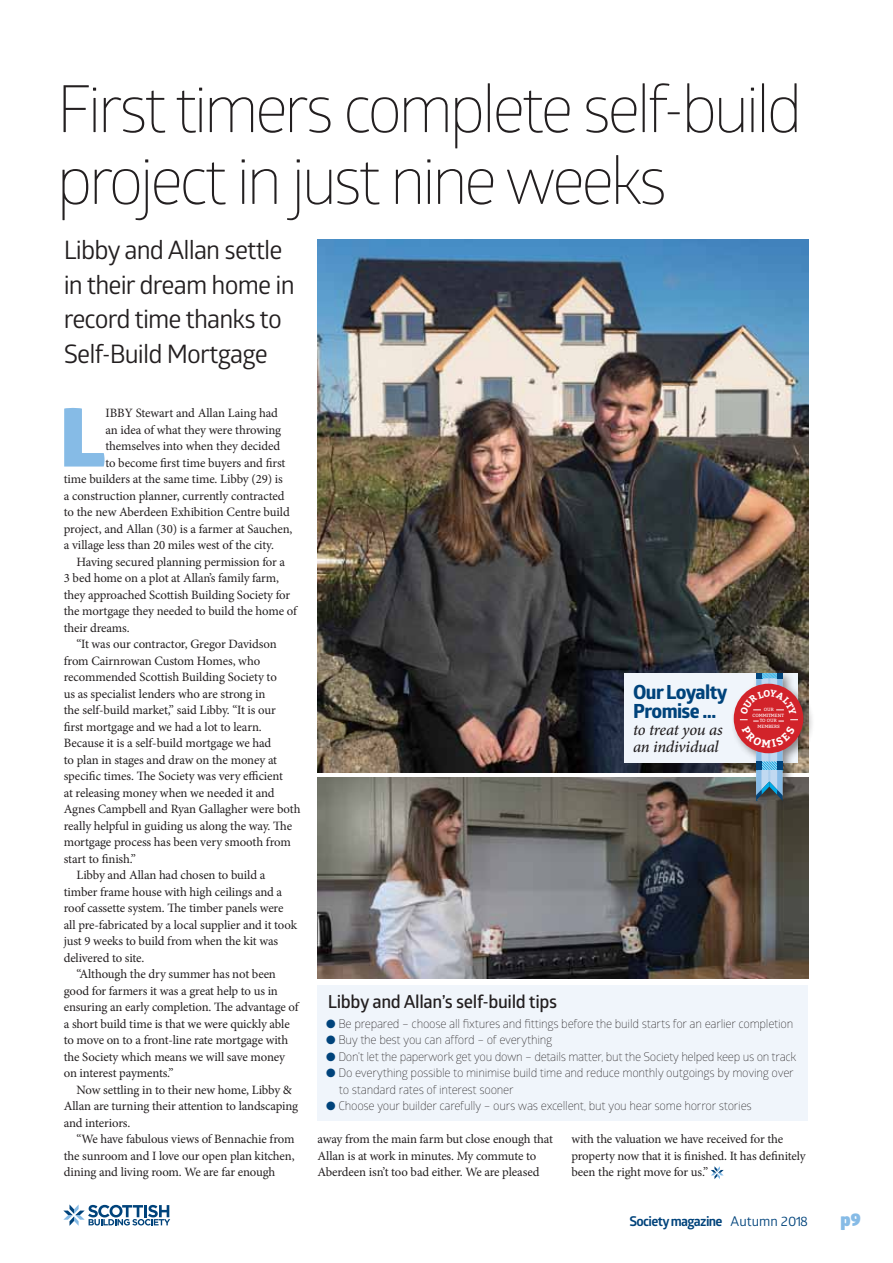
<style>
.page{position:relative;width:893px;height:1263px;background:#fff}
.page>*{position:absolute;margin:0;border:0;box-sizing:border-box;transform-origin:0 0}
.t1{font:900 81.45px "Glober";color:#86bbe6}
.t2{font:300 65.1px/71.8px "Glober";letter-spacing:-.06em;color:#231f20}
.t3{font:25.5px/34.5px "Glober";letter-spacing:-.035em;color:#231f20}
.t4{font:700 19.5px/19.5px "Globerx";letter-spacing:-.03em;color:#00437b}
.t5{font:600 18px "Glober";letter-spacing:-.02em;color:#231f20}
.t6{font:900 18px "Glober";color:#86bbe6}
.t7{font:italic 500 16.5px/16.6px "Minion Pro";letter-spacing:-.02em;color:#231f20}
.t8{font:700 13.5px "Glober";letter-spacing:-.05em;color:#00437b}
.t9{font:12.75px/16.5px "Minion Pro";letter-spacing:-.01em;color:#231f20}
.t10{font:300 12px/16.5px "Glober";letter-spacing:-.02em;color:#231f20}
.t11{font:4.5px/5.6px "Bitter";color:#fff;text-align:center}
.s1{color:#00437b}
.s2{font-weight:400}
</style>
<div class="page">
<svg style="left:63px;top:1204px;width:107px;height:22px"></svg>
<img style="left:317px;top:240px;width:491px;height:533px">
<svg style="left:711px;top:1166px;width:13px;height:13px"></svg>
<div style="left:317px;top:986px;width:491px;height:135px;background:#f0f5fb"></div>
<img style="left:317px;top:777px;width:491px;height:201px">
<div style="left:624px;top:673px;width:173px;height:90px;background:#f0f5fb"></div>
<div style="left:730px;top:669px;width:86px;height:142px;background:#231f20;opacity:.5"></div>
<div style="left:734px;top:684px;width:69px;height:69px;background:#d2232a;border-radius:50%"></div>
<svg style="left:740px;top:673px;width:58px;height:127px"></svg>
<h2 class="t2" style="left:57px;top:70px;width:747px">First timers complete self-build project in just nine weeks</h2>
<h3 class="t3" style="left:64px;top:232px;width:232px">Libby and Allan settle in their dream home in record time thanks to<br>Self-Build Mortgage</h3>
<h1 class="t1" style="left:60px;top:375px;width:46px">L</h1>
<p class="t9" style="left:105px;top:405px;width:8px">ibby</p>
<p class="t9" style="left:136px;top:405px;width:144px">Stewart and Allan Laing had</p>
<p class="t9" style="left:105px;top:421px;width:177px">an idea of what they were throwing</p>
<p class="t9" style="left:105px;top:438px;width:176px">themselves into when they decided</p>
<p class="t9" style="left:105px;top:454px;width:182px">to become first time buyers and first</p>
<p class="t9" style="left:64px;top:471px;width:221px">time builders at the same time. Libby (29) is</p>
<p class="t9" style="left:64px;top:487px;width:222px">a construction planner, currently contracted</p>
<p class="t9" style="left:64px;top:504px;width:227px">to the new Aberdeen Exhibition Centre build</p>
<p class="t9" style="left:64px;top:520px;width:230px">project, and Allan (30) is a farmer at Sauchen,</p>
<p class="t9" style="left:64px;top:537px;width:212px">a village less than 20 miles west of the city.</p>
<p class="t9" style="left:77px;top:553px;width:210px">Having secured planning permission for a</p>
<p class="t9" style="left:64px;top:570px;width:217px">3 bed home on a plot at Allan’s family farm,</p>
<p class="t9" style="left:64px;top:586px;width:228px">they approached Scottish Building Society for</p>
<p class="t9" style="left:64px;top:603px;width:234px">the mortgage they needed to build the home of</p>
<p class="t9" style="left:64px;top:619px;width:67px">their dreams.</p>
<p class="t9" style="left:77px;top:636px;width:202px">“It was our contractor, Gregor Davidson</p>
<p class="t9" style="left:64px;top:652px;width:198px">from Cairnrowan Custom Homes, who</p>
<p class="t9" style="left:64px;top:669px;width:215px">recommended Scottish Building Society to</p>
<p class="t9" style="left:64px;top:685px;width:203px">us as specialist lenders who are strong in</p>
<p class="t9" style="left:64px;top:702px;width:214px">the self-build market,” said Libby. “It is our</p>
<p class="t9" style="left:64px;top:718px;width:200px">first mortgage and we had a lot to learn.</p>
<p class="t9" style="left:64px;top:735px;width:209px">Because it is a self-build mortgage we had</p>
<p class="t9" style="left:64px;top:751px;width:215px">to plan in stages and draw on the money at</p>
<p class="t9" style="left:64px;top:768px;width:221px">specific times. The Society was very efficient</p>
<p class="t9" style="left:64px;top:784px;width:212px">at releasing money when we needed it and</p>
<p class="t9" style="left:64px;top:801px;width:238px">Agnes Campbell and Ryan Gallagher were both</p>
<p class="t9" style="left:64px;top:817px;width:230px">really helpful in guiding us along the way. The</p>
<p class="t9" style="left:64px;top:834px;width:229px">mortgage process has been very smooth from</p>
<p class="t9" style="left:64px;top:850px;width:74px">start to finish.”</p>
<p class="t9" style="left:77px;top:867px;width:190px">Libby and Allan had chosen to build a</p>
<p class="t9" style="left:64px;top:883px;width:220px">timber frame house with high ceilings and a</p>
<p class="t9" style="left:64px;top:900px;width:221px">roof cassette system. The timber panels were</p>
<p class="t9" style="left:64px;top:916px;width:235px">all pre-fabricated by a local supplier and it took</p>
<p class="t9" style="left:64px;top:933px;width:216px">just 9 weeks to build from when the kit was</p>
<p class="t9" style="left:64px;top:949px;width:82px">delivered to site.</p>
<p class="t9" style="left:77px;top:966px;width:201px">“Although the dry summer has not been</p>
<p class="t9" style="left:64px;top:982px;width:216px">good for farmers it was a great help to us in</p>
<p class="t9" style="left:64px;top:999px;width:236px">ensuring an early completion. The advantage of</p>
<p class="t9" style="left:64px;top:1015px;width:227px">a short build time is that we were quickly able</p>
<p class="t9" style="left:64px;top:1032px;width:226px">to move on to a front-line rate mortgage with</p>
<p class="t9" style="left:64px;top:1048px;width:223px">the Society which means we will save money</p>
<p class="t9" style="left:64px;top:1065px;width:111px">on interest payments.”</p>
<p class="t9" style="left:77px;top:1081px;width:217px">Now settling in to their new home, Libby &amp;</p>
<p class="t9" style="left:64px;top:1098px;width:236px">Allan are turning their attention to landscaping</p>
<p class="t9" style="left:64px;top:1114px;width:68px">and interiors.</p>
<p class="t9" style="left:77px;top:1131px;width:219px">“We have fabulous views of Bennachie from</p>
<p class="t9" style="left:64px;top:1147px;width:232px">the sunroom and I love our open plan kitchen,</p>
<p class="t9" style="left:64px;top:1164px;width:213px">dining and living room. We are far enough</p>
<h3 class="t4" style="left:633px;top:682px;width:96px">Our Loyalty<br>Promise …</h3>
<p class="t7" style="left:633px;top:721px;width:91px">to treat you as an individual</p>
<p class="t11" style="left:752px;top:707px;width:33px">OUR<br>COMMITMENT<br>TO OUR<br>MEMBERS</p>
<h3 class="t5" style="left:328px;top:989px;width:231px">Libby and Allan’s self-build tips</h3>
<p class="t10" style="left:326px;top:1014px;width:469px"><span class="s1">●</span> Be prepared – choose all fixtures and fittings before the build starts for an earlier completion</p>
<p class="t10" style="left:326px;top:1031px;width:228px"><span class="s1">●</span> Buy the best you can afford – of everything</p>
<p class="t10" style="left:326px;top:1047px;width:472px"><span class="s1">●</span> Don’t let the paperwork get you down – details matter, but the Society helped keep us on track</p>
<p class="t10" style="left:339px;top:1064px;width:457px;text-indent:-13px"><span class="s1">●</span> Do everything possible to minimise build time and reduce monthly outgoings by moving over to standard rates of interest sooner</p>
<p class="t10" style="left:326px;top:1097px;width:427px"><span class="s1">●</span> Choose your builder carefully – ours was excellent, but you hear some horror stories</p>
<p class="t9" style="left:317px;top:1131px;width:237px">away from the main farm but close enough that<br>Allan is at work in minutes. My commute to<br>Aberdeen isn’t too bad either. We are pleased</p>
<p class="t9" style="left:571px;top:1131px;width:236px">with the valuation we have received for the property now that it is finished. It has definitely been the right move for us.”</p>
<p class="t8" style="left:629px;top:1211px;width:180px">Society magazine <span class="s2">Autumn 2018</span></p>
<h3 class="t6" style="left:840px;top:1205px;width:22px">p9</h3>
</div>
